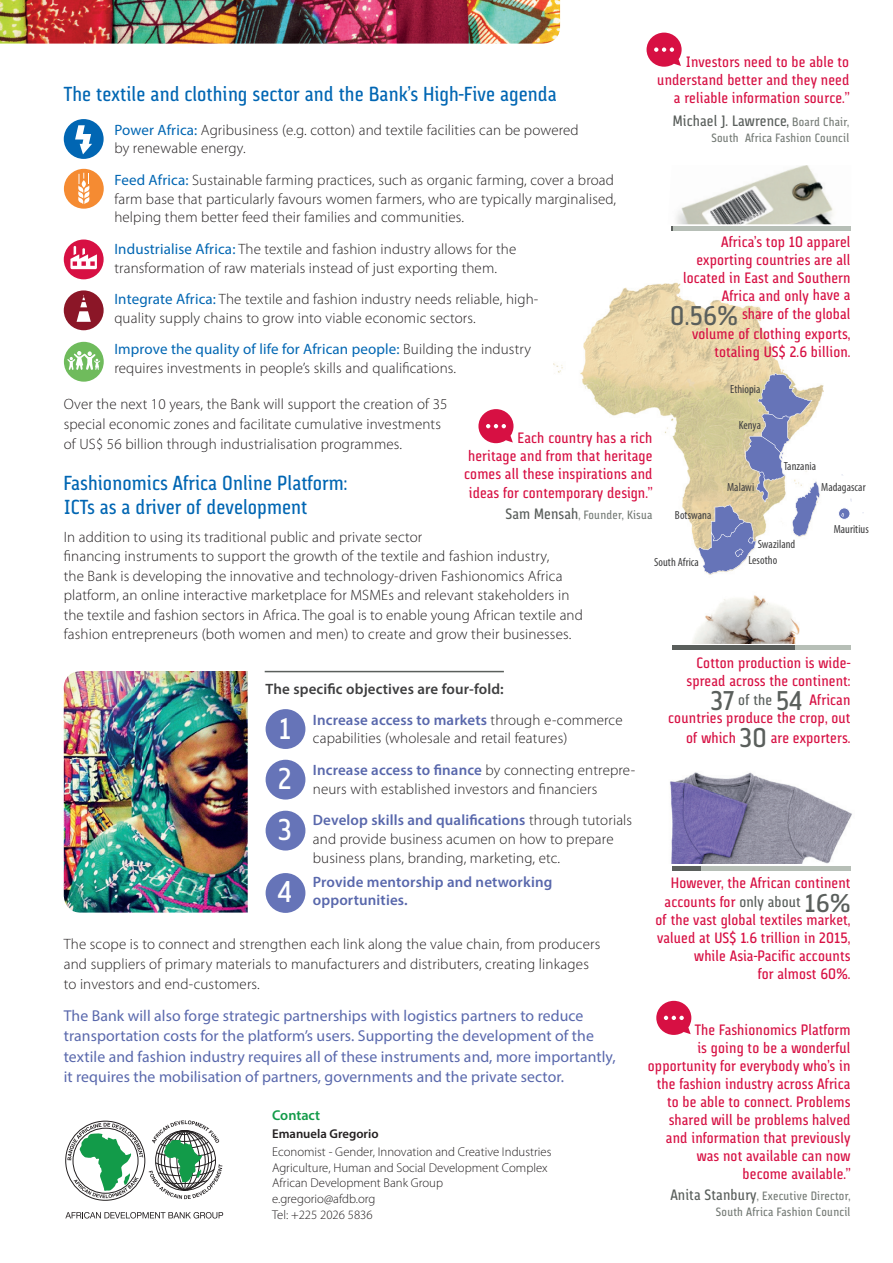
<style>
.page{position:relative;width:893px;height:1263px;background:#fff}
.page>*{position:absolute;margin:0;border:0;box-sizing:border-box;transform-origin:0 0}
.t1{font:30px "Via Sans W01";color:#fff}
.Header_2{font:20.25px/24px "Via Sans W01";letter-spacing:.005em;color:#0166b3}
.Introduction{font:15.75px/20.2px "Myriad Pro";letter-spacing:.005em;color:#5968ac}
.Body_copy{font:300 15px/18.8px "Myriad Pro";letter-spacing:.01em;color:#231f20}
.t2{font:15px/18px "Via Sans W01";letter-spacing:.01em;color:#d71043;text-align:right}
.Body_copy-2{font:600 15px/18.8px "Myriad Pro";letter-spacing:.01em;color:#5968ac}
.Body_copy-3{font:600 15px "Myriad Pro";letter-spacing:.01em;color:#3e3e3f}
.t3{font:15px "Via Sans W01";letter-spacing:.01em;color:#5a5f5c}
.BODY_COPY{font:600 14.25px "Myriad Pro";color:#129b49}
.BODY_COPY-2{font:300 12.75px/15.8px "Myriad Pro";color:#231f20}
.BODY_COPY-3{font:600 12.75px "Myriad Pro";color:#231f20}
.t4{font:12px/16.5px "Via Sans W01";letter-spacing:.02em;color:#767c77;text-align:right}
.Graphic_text{font:condensed 11.85px "Myriad Pro";letter-spacing:.005em;color:#3e3e3f}
.s1{font-weight:400;color:#0166b3}
.s2{font-size:12px;color:#767c77}
.s3{font-size:27px;color:#5a5f5c}
.s4{font-size:15px;color:#5a5f5c}
.s5{font-weight:600;color:#5968ac}
.s6{color:#5a5f5c}
.s7{font-size:25.65px;color:#5a5f5c}
</style>
<div class="page">
<img style="left:553px;top:282px;width:270px;height:293px">
<svg style="left:698px;top:372px;width:122px;height:202px"></svg>
<svg style="left:838px;top:508px;width:12px;height:11px"></svg>
<div style="left:838px;top:508px;width:12px;height:12px;border:1px solid #fff;border-radius:50%"></div>
<img style="left:676px;top:165px;width:157px;height:59px">
<div style="left:672px;top:226px;width:178px;height:5px;background:#b7bfb7"></div>
<svg style="left:67px;top:1120px;width:156px;height:79px"></svg>
<svg style="left:65px;top:1212px;width:158px;height:6px"></svg>
<div style="left:64px;top:290px;width:40px;height:40px;background:#8b1627;border-radius:50%"></div>
<svg style="left:77px;top:295px;width:14px;height:27px"></svg>
<div style="left:64px;top:239px;width:40px;height:40px;background:#d71043;border-radius:50%"></div>
<svg style="left:70px;top:246px;width:27px;height:23px"></svg>
<div style="left:64px;top:342px;width:40px;height:40px;background:#6fbb5c;border-radius:50%"></div>
<svg style="left:67px;top:351px;width:33px;height:19px"></svg>
<div style="left:64px;top:119px;width:40px;height:40px;background:#0166b3;border-radius:50%"></div>
<svg style="left:75px;top:125px;width:17px;height:29px"></svg>
<div style="left:64px;top:169px;width:40px;height:40px;background:#f58b32;border-radius:50%"></div>
<svg style="left:78px;top:173px;width:12px;height:31px"></svg>
<svg style="left:646px;top:33px;width:36px;height:34px"></svg>
<svg style="left:656px;top:1001px;width:35px;height:34px"></svg>
<svg style="left:478px;top:409px;width:35px;height:34px"></svg>
<div style="left:266px;top:709px;width:39px;height:40px;background:#6674b8;border-radius:50%"></div>
<div style="left:266px;top:760px;width:39px;height:39px;background:#6674b8;border-radius:50%"></div>
<div style="left:266px;top:811px;width:39px;height:39px;background:#6674b8;border-radius:50%"></div>
<div style="left:266px;top:873px;width:39px;height:40px;background:#6674b8;border-radius:50%"></div>
<hr style="left:265px;top:671px;width:239px;height:1px;background:#5a5f5c">
<img style="left:64px;top:671px;width:184px;height:241px">
<img style="left:670px;top:772px;width:182px;height:92px">
<hr style="left:672px;top:866px;width:178px;height:4px;background:#b7bfb7">
<hr style="left:672px;top:866px;width:28px;height:4px;background:#5a5f5c">
<hr style="left:672px;top:645px;width:178px;height:4px;background:#b7bfb7">
<hr style="left:672px;top:645px;width:122px;height:4px;background:#5a5f5c">
<img style="left:692px;top:595px;width:108px;height:48px">
<img style="left:0;top:0;width:560px;height:44px">
<p class="Header_2" style="left:64px;top:82px;width:494px">The textile and clothing sector and the Bank’s High-Five agenda</p>
<p class="Body_copy" style="left:114px;top:120px;width:466px"><span class="s1">Power Africa:</span> Agribusiness (e.g. cotton) and textile facilities can be powered by renewable energy.</p>
<p class="Body_copy" style="left:114px;top:170px;width:503px"><span class="s1">Feed Africa:</span> Sustainable farming practices, such as organic farming, cover a broad farm base that particularly favours women farmers, who are typically marginalised, helping them better feed their families and communities.</p>
<p class="Body_copy" style="left:114px;top:239px;width:403px"><span class="s1">Industrialise Africa:</span> The textile and fashion industry allows for the transformation of raw materials instead of just exporting them.</p>
<p class="Body_copy" style="left:114px;top:290px;width:426px"><span class="s1">Integrate Africa:</span> The textile and fashion industry needs reliable, high&shy;quality supply chains to grow into viable economic sectors.</p>
<p class="Body_copy" style="left:114px;top:340px;width:418px"><span class="s1">Improve the quality of life for African people:</span> Building the industry requires investments in people’s skills and qualifications.</p>
<p class="t2" style="left:657px;top:52px;width:193px">Investors need to be able to understand better and they need a reliable information source.”</p>
<p class="t3" style="left:673px;top:112px;width:178px">Michael J. Lawrence, <span class="s2">Board Chair,</span></p>
<p class="t4" style="left:711px;top:130px;width:139px">South Africa Fashion Council</p>
<p class="t2" style="left:670px;top:233px;width:182px">Africa’s top 10 apparel exporting countries are all located in East and Southern<br>Africa and only have a<br><span class="s3">0.56%</span> share of the global</p>
<p class="t2" style="left:692px;top:325px;width:160px">volume of clothing exports, totaling US$ 2.6 billion.</p>
<p class="Graphic_text" style="left:730px;top:381px;width:32px">Ethiopia</p>
<p class="Graphic_text" style="left:739px;top:418px;width:24px">Kenya</p>
<p class="Body_copy" style="left:64px;top:394px;width:385px;line-height:19.8px">Over the next 10 years, the Bank will support the creation of 35 special economic zones and facilitate cumulative investments of US$ 56 billion through industrialisation programmes.</p>
<p class="Header_2" style="left:64px;top:471px;width:285px">Fashionomics Africa Online Platform:<br>ICTs as a driver of development</p>
<p class="Body_copy" style="left:64px;top:527px;width:520px;line-height:19.5px">In addition to using its traditional public and private sector<br>financing instruments to support the growth of the textile and fashion industry,<br>the Bank is developing the innovative and technology-driven Fashionomics Africa platform, an online interactive marketplace for MSMEs and relevant stakeholders in the textile and fashion sectors in Africa. The goal is to enable young African textile and fashion entrepreneurs (both women and men) to create and grow their businesses.</p>
<p class="t2" style="left:464px;top:429px;width:190px">Each country has a rich<br>heritage and from that heritage comes all these inspirations and ideas for contemporary design.”</p>
<p class="t4" style="left:505px;top:506px;width:148px"><span class="s4">Sam Mensah</span>, Founder, Kisua</p>
<p class="Graphic_text" style="left:784px;top:459px;width:34px">Tanzania</p>
<p class="Graphic_text" style="left:727px;top:480px;width:29px">Malawi</p>
<p class="Graphic_text" style="left:821px;top:480px;width:46px">Madagascar</p>
<p class="Graphic_text" style="left:675px;top:507px;width:38px">Botswana</p>
<p class="Graphic_text" style="left:834px;top:522px;width:37px">Mauritius</p>
<p class="Graphic_text" style="left:758px;top:537px;width:39px">Swaziland</p>
<p class="Graphic_text" style="left:654px;top:555px;width:46px">South Africa</p>
<p class="Graphic_text" style="left:748px;top:553px;width:30px">Lesotho</p>
<p class="Body_copy-3" style="left:266px;top:679px;width:240px">The specific objectives are four-fold:</p>
<p class="t1" style="left:279px;top:710px;width:14px">1</p>
<p class="Body_copy" style="left:313px;top:710px;width:311px"><span class="s5">Increase access to markets</span> through e-commerce capabilities (wholesale and retail features)</p>
<p class="t1" style="left:278px;top:761px;width:15px">2</p>
<p class="Body_copy" style="left:313px;top:761px;width:324px"><span class="s5">Increase access to finance</span> by connecting entrepre&shy;neurs with established investors and financiers</p>
<p class="t1" style="left:278px;top:812px;width:15px">3</p>
<p class="Body_copy" style="left:313px;top:811px;width:321px"><span class="s5">Develop skills and qualifications</span> through tutorials and provide business acumen on how to prepare business plans, branding, marketing, etc.</p>
<p class="t1" style="left:278px;top:874px;width:16px">4</p>
<p class="Body_copy-2" style="left:313px;top:872px;width:241px">Provide mentorship and networking opportunities.</p>
<p class="Body_copy" style="left:64px;top:934px;width:538px;line-height:19.8px">The scope is to connect and strengthen each link along the value chain, from producers and suppliers of primary materials to manufacturers and distributers, creating linkages to investors and end-customers.</p>
<p class="Introduction" style="left:64px;top:1005px;width:553px">The Bank will also forge strategic partnerships with logistics partners to reduce transportation costs for the platform’s users. Supporting the development of the textile and fashion industry requires all of these instruments and, more importantly, it requires the mobilisation of partners, governments and the private sector.</p>
<p class="BODY_COPY" style="left:272px;top:1106px;width:50px">Contact</p>
<p class="BODY_COPY-3" style="left:272px;top:1125px;width:108px">Emanuela Gregorio</p>
<p class="BODY_COPY-2" style="left:272px;top:1143px;width:281px">Economist - Gender, Innovation and Creative Industries Agriculture, Human and Social Development Complex African Development Bank Group<br>e.gregorio@afdb.org<br>Tel: +225 2026 5836</p>
<p class="t2" style="left:686px;top:653px;width:165px">Cotton production is wide&shy;spread across the continent:</p>
<p class="t2" style="left:668px;top:691px;width:184px"><span class="s3">37</span> <span class="s6">of the</span> <span class="s3">54</span> African countries produce the crop, out</p>
<p class="t2" style="left:686px;top:728px;width:166px">of which <span class="s3">30</span> are exporters.</p>
<p class="t2" style="left:665px;top:873px;width:187px;line-height:19.5px;text-align:center">However, the African continent accounts for <span class="s6">only about</span> <span class="s7">16%</span></p>
<p class="t2" style="left:655px;top:911px;width:196px">of the vast global textiles market, valued at US$ 1.6 trillion in 2015, while Asia-Pacific accounts<br>for almost 60%.</p>
<p class="t2" style="left:648px;top:1021px;width:204px">The Fashionomics Platform<br>is going to be a wonderful opportunity for everybody who’s in the fashion industry across Africa to be able to connect. Problems shared will be problems halved and information that previously was not available can now<br>become available.”</p>
<p class="t4" style="left:670px;top:1187px;width:182px"><span class="s4">Anita Stanbury</span>, Executive Director,<br>South Africa Fashion Council</p>
</div>
